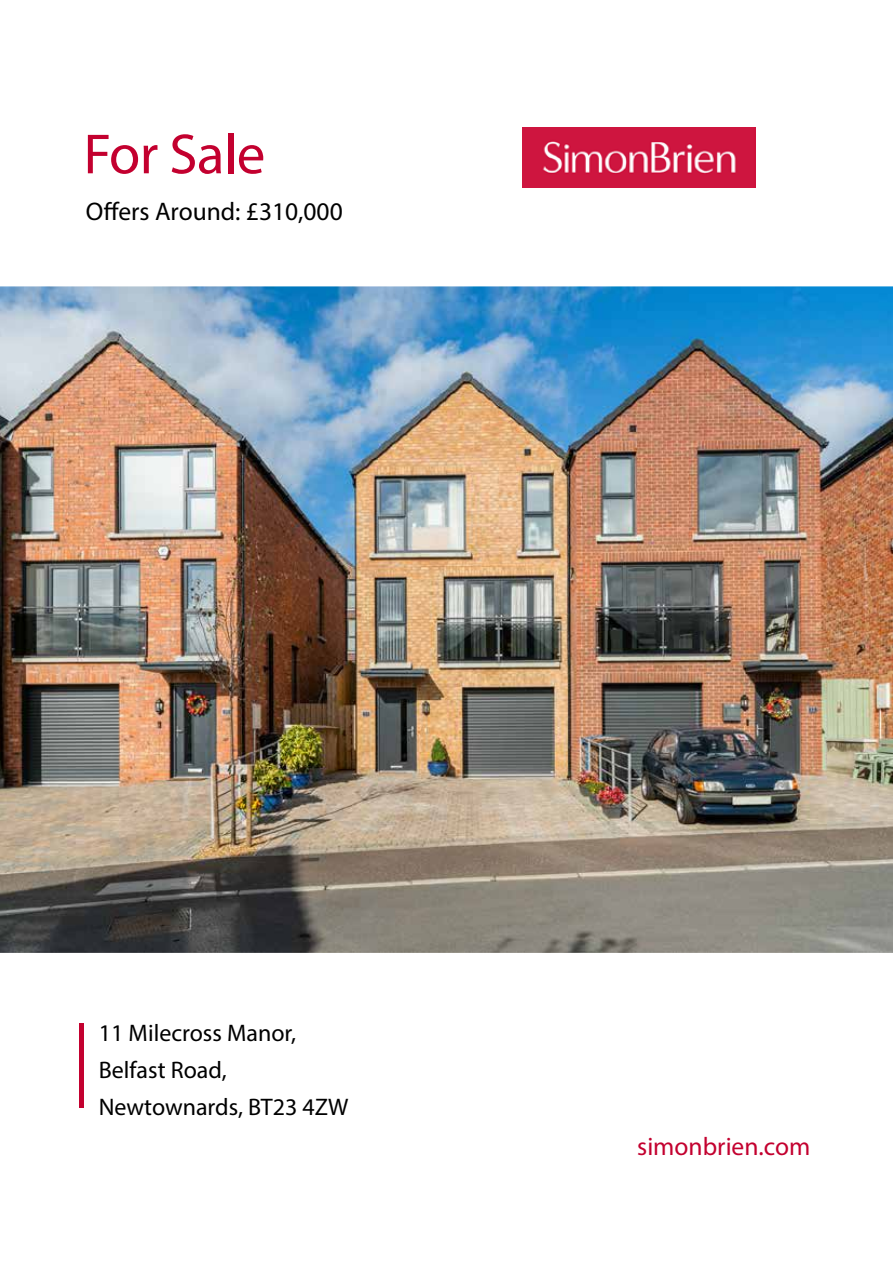
<style>
.page{position:relative;width:893px;height:1263px;background:#fff}
.page>*{position:absolute;margin:0;border:0;box-sizing:border-box;transform-origin:0 0}
.t1{font:57px "Myriad Pro";letter-spacing:-.01em;color:#c3002f}
.t2{font:25.5px "Myriad Pro";color:#000}
.t3{font:25.5px "Myriad Pro";color:#c3002f}
.t4{font:24px/37.3px "Myriad Pro";color:#000}
</style>
<div class="page">
<img style="left:0;top:286px;width:893px;height:667px">
<img style="left:523px;top:128px;width:233px;height:60px">
<div style="left:79px;top:1023px;width:5px;height:85px;background:#c3002f"></div>
<h1 class="t1" style="left:84px;top:119px;width:183px">For Sale</h1>
<p class="t2" style="left:86px;top:196px;width:258px">Offers Around: £310,000</p>
<p class="t4" style="left:99px;top:1014px;width:251px">11 Milecross Manor,<br>Belfast Road,<br>Newtownards, BT23 4ZW</p>
<p class="t3" style="left:637px;top:1131px;width:175px">simonbrien.com</p>
</div>
